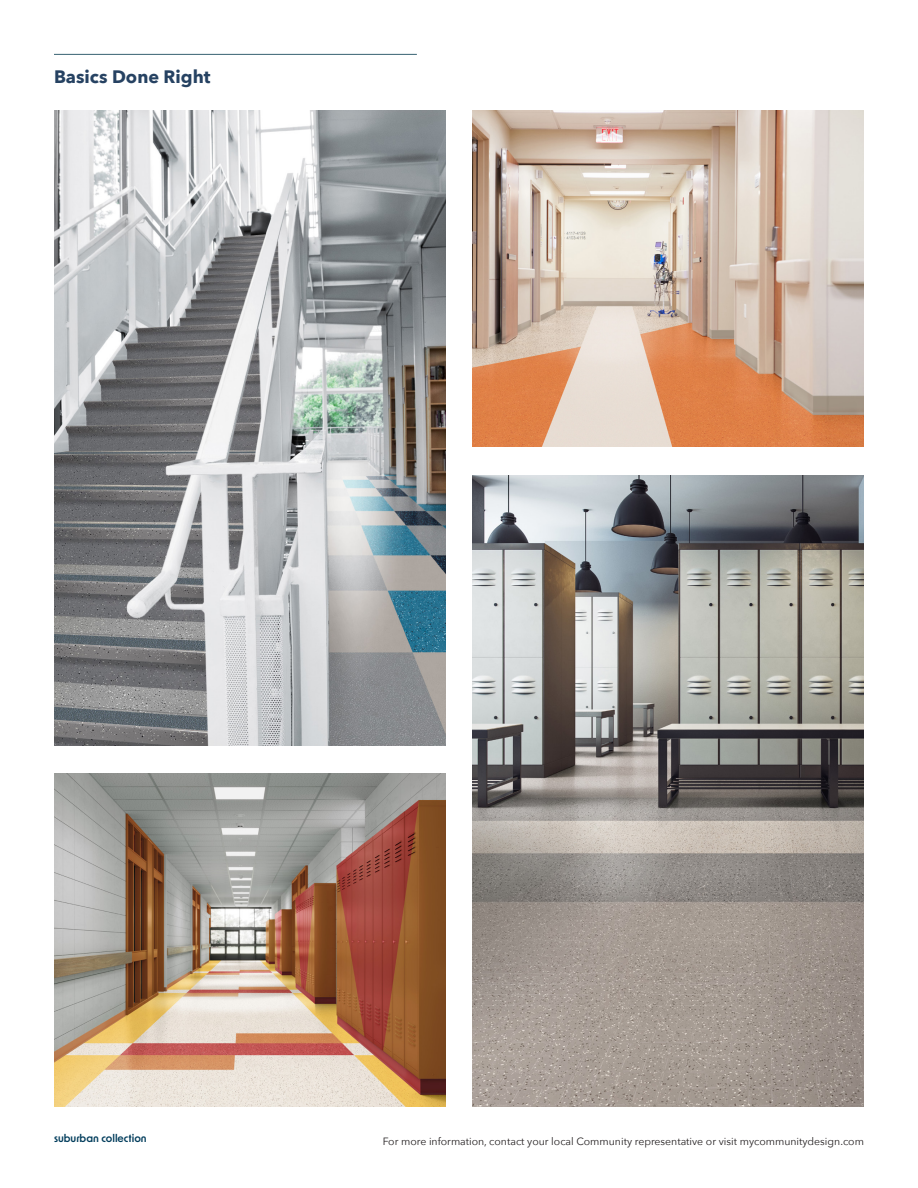
<style>
.page{position:relative;width:918px;height:1188px;background:#fff}
.page>*{position:absolute;margin:0;border:0;box-sizing:border-box;transform-origin:0 0}
.t1{font:700 18px "Avenir Next";color:#264262}
.t2{font:10.5px "Avenir Next";color:#231f20}
.t3{font:600 10.5px "New Order";color:#023d5c}
</style>
<div class="page">
<hr style="left:54px;top:54px;width:363px;height:1px;background:#376171">
<img style="left:472px;top:475px;width:392px;height:632px">
<img style="left:54px;top:773px;width:392px;height:334px">
<img style="left:472px;top:110px;width:392px;height:336px">
<img style="left:54px;top:110px;width:392px;height:636px">
<p class="t1" style="left:54px;top:61px;width:158px">Basics Done Right</p>
<p class="t3" style="left:54px;top:1132px;width:94px">suburban collection</p>
<p class="t2" style="left:383px;top:1132px;width:483px">For more information, contact your local Community representative or visit mycommunitydesign.com</p>
</div>
